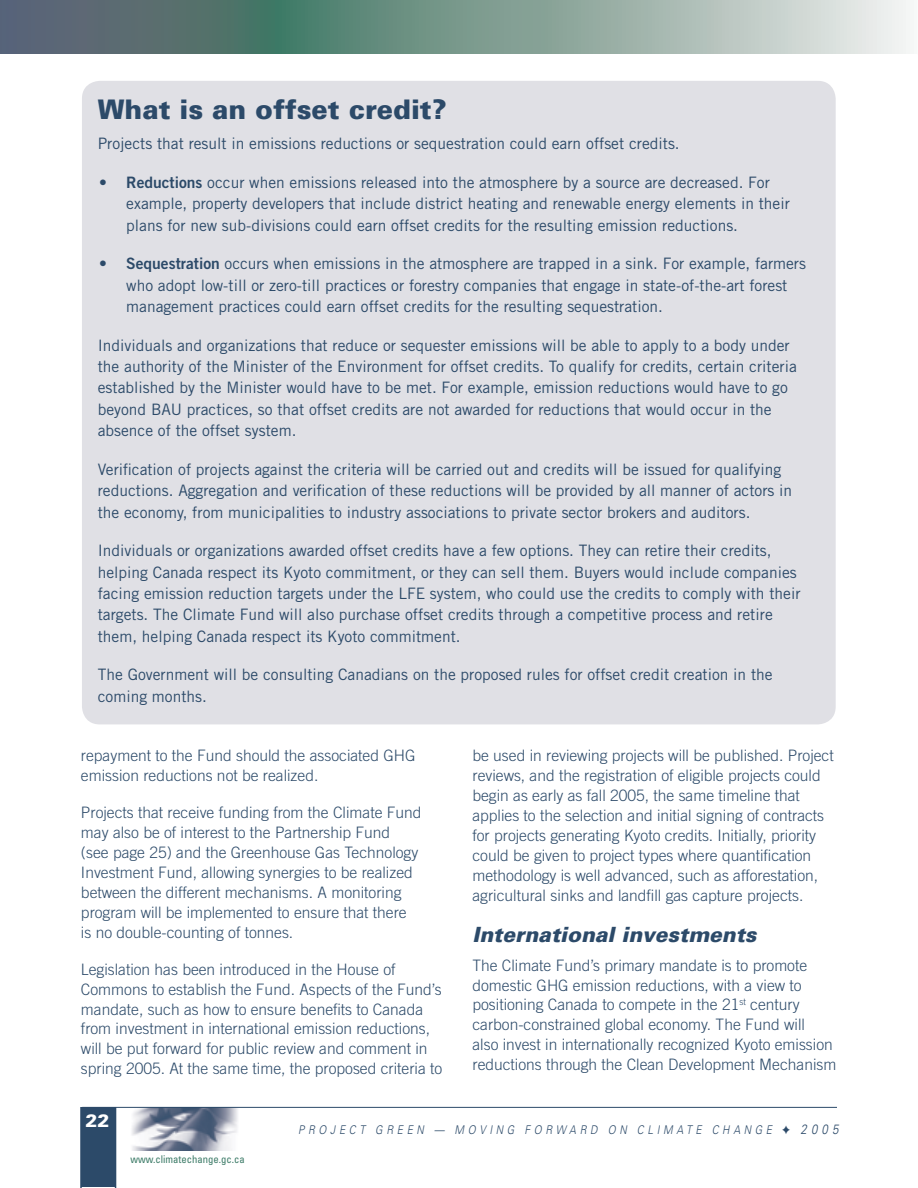
<style>
.page{position:relative;width:918px;height:1188px;background:#fff}
.page>*{position:absolute;margin:0;border:0;box-sizing:border-box;transform-origin:0 0}
.t1{font:900 27px "Univers";color:#2c4a69}
.t2{font:italic 900 21px "Univers";color:#2c4a69}
.t3{font:900 18px "Univers";color:#fff}
.t4{font:15.75px/21.3px "Trade Gothic";color:#2c4a69}
.t5{font:300 15.75px/19.8px "Trade Gothic";color:#2c4a69}
.t6{font:italic 300 12px "Univers";letter-spacing:.36em;color:#2c4a69;scale:.85 1}
.t7{font:condensed 10.65px "Univers";color:#3b7a66}
.s1{font-family:"Trade Gothic Bold Two"}
.s2{font-size:13.5px}
</style>
<div class="page">
<div style="left:80px;top:1107px;width:36px;height:80px;background:#2c4a69"></div>
<img style="left:132px;top:1108px;width:106px;height:42px">
<hr style="left:82px;top:1107px;width:755px;height:1px;background:#2c4a69">
<svg style="left:0;top:0;width:910px;height:53px;background:#849b96"></svg>
<div style="left:82px;top:81px;width:754px;height:643px;background:#e0e0e5;border-radius:18px"></div>
<h1 class="t1" style="left:98px;top:99px;width:350px">What is an offset credit?</h1>
<p class="t4" style="left:98px;top:134px;width:583px">Projects that result in emissions reductions or sequestration could earn offset credits.</p>
<p class="t4" style="left:126px;top:173px;width:665px;text-indent:-27px">• <span class="s1">Reductions</span> occur when emissions released into the atmosphere by a source are decreased. For example, property developers that include district heating and renewable energy elements in their plans for new sub-divisions could earn offset credits for the resulting emission reductions.</p>
<p class="t4" style="left:126px;top:254px;width:681px;text-indent:-27px">• <span class="s1">Sequestration</span> occurs when emissions in the atmosphere are trapped in a sink. For example, farmers who adopt low-till or zero-till practices or forestry companies that engage in state-of-the-art forest management practices could earn offset credits for the resulting sequestration.</p>
<p class="t4" style="left:98px;top:336px;width:701px">Individuals and organizations that reduce or sequester emissions will be able to apply to a body under the authority of the Minister of the Environment for offset credits. To qualify for credits, certain criteria established by the Minister would have to be met. For example, emission reductions would have to go beyond BAU practices, so that offset credits are not awarded for reductions that would occur in the absence of the offset system.</p>
<p class="t4" style="left:98px;top:460px;width:696px">Verification of projects against the criteria will be carried out and credits will be issued for qualifying reductions. Aggregation and verification of these reductions will be provided by all manner of actors in the economy, from municipalities to industry associations to private sector brokers and auditors.</p>
<p class="t4" style="left:98px;top:541px;width:704px">Individuals or organizations awarded offset credits have a few options. They can retire their credits, helping Canada respect its Kyoto commitment, or they can sell them. Buyers would include companies facing emission reduction targets under the LFE system, who could use the credits to comply with their targets. The Climate Fund will also purchase offset credits through a competitive process and retire them, helping Canada respect its Kyoto commitment.</p>
<p class="t4" style="left:98px;top:666px;width:676px">The Government will be consulting Canadians on the proposed rules for offset credit creation in the coming months.</p>
<p class="t5" style="left:81px;top:747px;width:336px">repayment to the Fund should the associated GHG emission reductions not be realized.</p>
<p class="t5" style="left:81px;top:804px;width:342px">Projects that receive funding from the Climate Fund may also be of interest to the Partnership Fund (see page 25) and the Greenhouse Gas Technology Investment Fund, allowing synergies to be realized between the different mechanisms. A monitoring program will be implemented to ensure that there<br>is no double-counting of tonnes.</p>
<p class="t5" style="left:81px;top:961px;width:363px">Legislation has been introduced in the House of Commons to establish the Fund. Aspects of the Fund’s mandate, such as how to ensure benefits to Canada from investment in international emission reductions, will be put forward for public review and comment in spring 2005. At the same time, the proposed criteria to</p>
<p class="t5" style="left:472px;top:747px;width:363px">be used in reviewing projects will be published. Project reviews, and the registration of eligible projects could begin as early as fall 2005, the same timeline that applies to the selection and initial signing of contracts for projects generating Kyoto credits. Initially, priority could be given to project types where quantification methodology is well advanced, such as afforestation, agricultural sinks and landfill gas capture projects.</p>
<h2 class="t2" style="left:472px;top:927px;width:286px">International investments</h2>
<p class="t5" style="left:472px;top:957px;width:365px">The Climate Fund’s primary mandate is to promote domestic GHG emission reductions, with a view to positioning Canada to compete in the 21<sup>st</sup> century carbon-constrained global economy. The Fund will<br>also invest in internationally recognized Kyoto emission reductions through the Clean Development Mechanism</p>
<p class="t3" style="left:85px;top:1114px;width:26px">22</p>
<p class="t7" style="left:130px;top:1156px;width:116px">www.climatechange.gc.ca</p>
<p class="t6" style="left:298px;top:1125px;width:637px">PROJECT GREEN — MOVING FORWARD ON CLIMATE CHANGE ✦ <span class="s2">2005</span></p>
</div>
